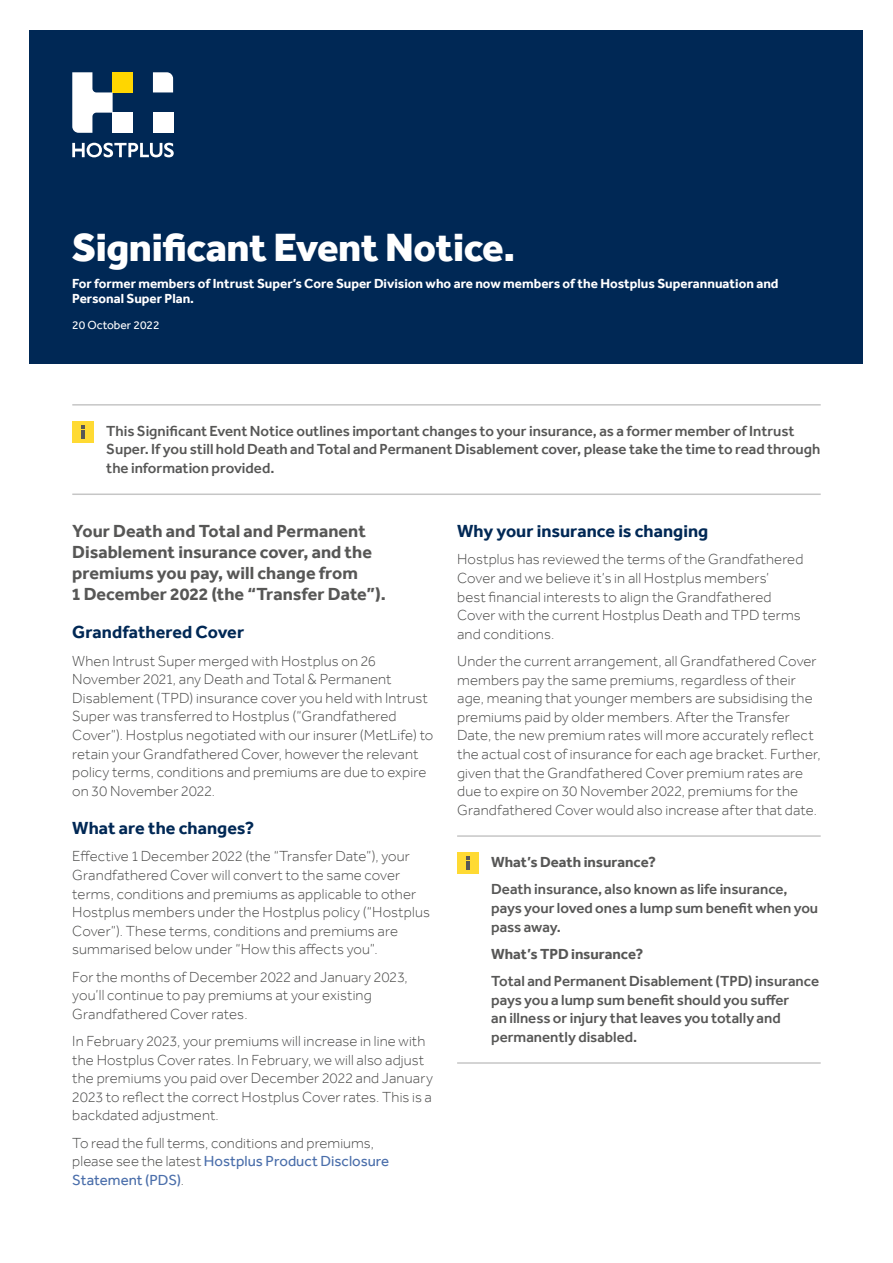
<style>
.page{position:relative;width:893px;height:1263px;background:#fff}
.page>*{position:absolute;margin:0;border:0;box-sizing:border-box;transform-origin:0 0}
.t1{font:800 40.5px "Effra";letter-spacing:-.01em;color:#fff}
.t2{font:700 18px/21px "Effra";color:#575756}
.t3{font:700 18px "Effra";color:#002855}
.t4{font:300 15px/18.6px "Effra";letter-spacing:.01em;color:#4a4a49}
.t5{font:500 15px/18.6px "Effra";color:#575756}
.t6{font:700 15px "Effra";color:#575756}
.t7{font:700 13.5px/15px "Effra";color:#fff}
.t8{font:12px "Effra";color:#fff}
.s1{font-weight:400;color:#4a6eaa}
</style>
<div class="page">
<div style="left:30px;top:30px;width:833px;height:333px;background:#002855"></div>
<hr style="left:72px;top:404px;width:749px;height:2px;background:#c6c6c6">
<hr style="left:72px;top:493px;width:749px;height:2px;background:#c6c6c6">
<div style="left:72px;top:421px;width:22px;height:21px;background:#ffda33"></div>
<svg style="left:81px;top:425px;width:4px;height:13px"></svg>
<svg style="left:153px;top:72px;width:20px;height:20px"></svg>
<div style="left:153px;top:113px;width:20px;height:20px;background:#fff"></div>
<div style="left:113px;top:72px;width:20px;height:20px;background:#ffd600"></div>
<svg style="left:72px;top:72px;width:41px;height:61px"></svg>
<div style="left:113px;top:113px;width:20px;height:20px;background:#fff"></div>
<svg style="left:72px;top:143px;width:102px;height:14px"></svg>
<hr style="left:457px;top:835px;width:364px;height:2px;background:#c6c6c6">
<hr style="left:457px;top:1062px;width:364px;height:2px;background:#c6c6c6">
<div style="left:457px;top:852px;width:21px;height:21px;background:#ffda33"></div>
<svg style="left:466px;top:856px;width:3px;height:13px"></svg>
<h1 class="t1" style="left:72px;top:223px;width:444px">Significant Event Notice.</h1>
<p class="t7" style="left:72px;top:276px;width:708px">For former members of Intrust Super’s Core Super Division who are now members of the Hostplus Superannuation and<br>Personal Super Plan.</p>
<p class="t8" style="left:72px;top:318px;width:89px">20 October 2022</p>
<p class="t5" style="left:106px;top:421px;width:716px">This Significant Event Notice outlines important changes to your insurance, as a former member of Intrust<br>Super. If you still hold Death and Total and Permanent Disablement cover, please take the time to read through the information provided.</p>
<p class="t2" style="left:72px;top:520px;width:315px">Your Death and Total and Permanent Disablement insurance cover, and the premiums you pay, will change from<br>1 December 2022 (the “Transfer Date”).</p>
<p class="t3" style="left:72px;top:622px;width:173px">Grandfathered Cover</p>
<p class="t4" style="left:72px;top:651px;width:363px">When Intrust Super merged with Hostplus on 26<br>November 2021, any Death and Total &amp; Permanent Disablement (TPD) insurance cover you held with Intrust Super was transferred to Hostplus (“Grandfathered Cover”). Hostplus negotiated with our insurer (MetLife) to retain your Grandfathered Cover, however the relevant policy terms, conditions and premiums are due to expire on 30 November 2022.</p>
<p class="t3" style="left:72px;top:817px;width:183px">What are the changes?</p>
<p class="t4" style="left:72px;top:847px;width:359px">Effective 1 December 2022 (the “Transfer Date”), your Grandfathered Cover will convert to the same cover terms, conditions and premiums as applicable to other Hostplus members under the Hostplus policy (“Hostplus Cover”). These terms, conditions and premiums are summarised below under “How this affects you”.</p>
<p class="t4" style="left:72px;top:967px;width:337px">For the months of December 2022 and January 2023, you’ll continue to pay premiums at your existing<br>Grandfathered Cover rates.</p>
<p class="t4" style="left:72px;top:1031px;width:362px">In February 2023, your premiums will increase in line with the Hostplus Cover rates. In February, we will also adjust the premiums you paid over December 2022 and January 2023 to reflect the correct Hostplus Cover rates. This is a backdated adjustment.</p>
<p class="t4" style="left:72px;top:1133px;width:319px">To read the full terms, conditions and premiums, please see the latest <span class="s1">Hostplus Product Disclosure<br>Statement (PDS)</span>.</p>
<p class="t3" style="left:457px;top:520px;width:253px">Why your insurance is changing</p>
<p class="t4" style="left:457px;top:550px;width:348px">Hostplus has reviewed the terms of the Grandfathered Cover and we believe it’s in all Hostplus members’<br>best financial interests to align the Grandfathered Cover with the current Hostplus Death and TPD terms and conditions.</p>
<p class="t4" style="left:457px;top:651px;width:365px">Under the current arrangement, all Grandfathered Cover members pay the same premiums, regardless of their age, meaning that younger members are subsidising the premiums paid by older members. After the Transfer Date, the new premium rates will more accurately reflect the actual cost of insurance for each age bracket. Further, given that the Grandfathered Cover premium rates are due to expire on 30 November 2022, premiums for the Grandfathered Cover would also increase after that date.</p>
<p class="t6" style="left:491px;top:853px;width:166px">What’s Death insurance?</p>
<p class="t5" style="left:491px;top:880px;width:329px">Death insurance, also known as life insurance, pays your loved ones a lump sum benefit when you pass away.</p>
<p class="t6" style="left:491px;top:945px;width:154px">What’s TPD insurance?</p>
<p class="t5" style="left:491px;top:971px;width:329px">Total and Permanent Disablement (TPD) insurance pays you a lump sum benefit should you suffer<br>an illness or injury that leaves you totally and permanently disabled.</p>
</div>
